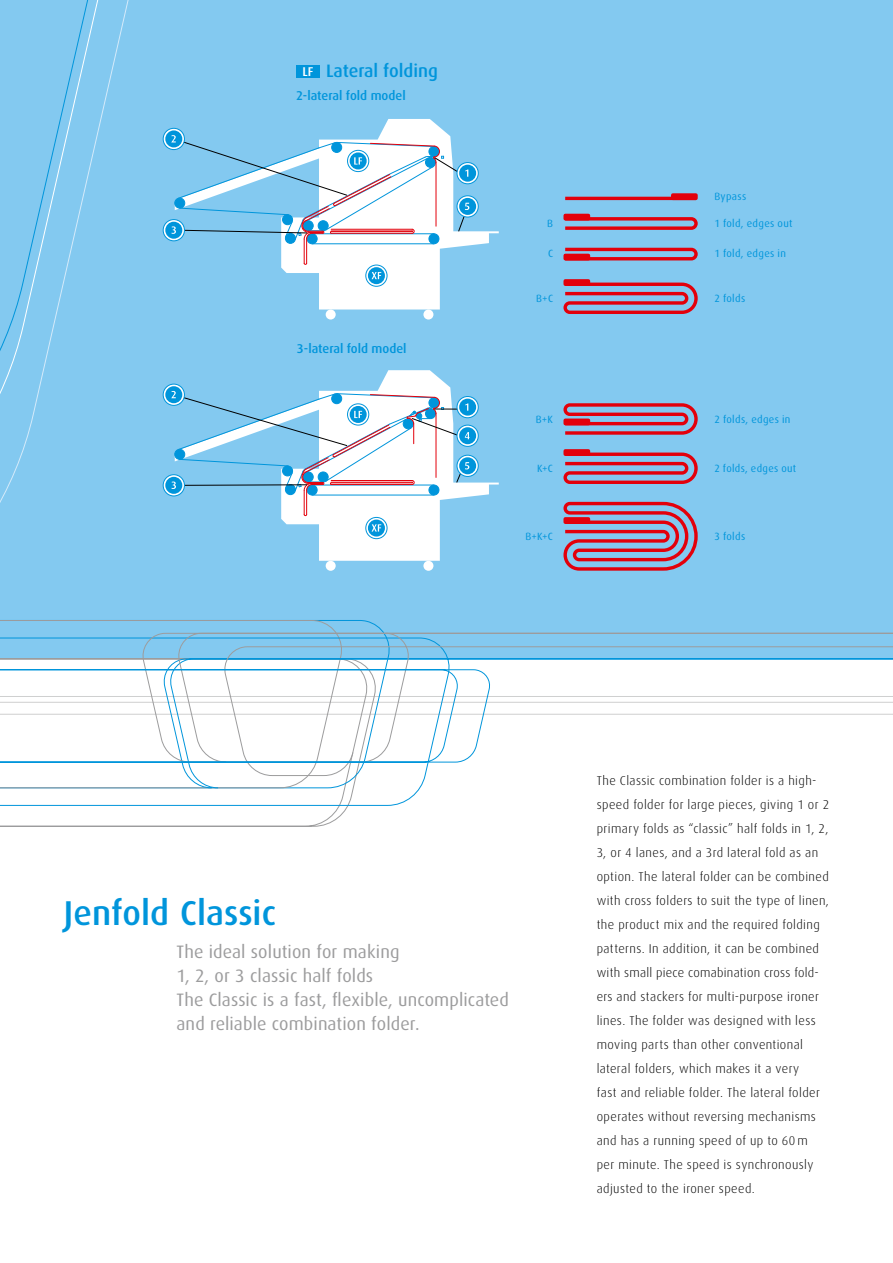
<style>
.page{position:relative;width:893px;height:1263px;background:#fff}
.page>*{position:absolute;margin:0;border:0;box-sizing:border-box;transform-origin:0 0}
.t1{font:500 34.5px "Dax";color:#0095db}
.t2{font:18px/24px "Dax";letter-spacing:.005em;color:#9c9c9d}
.t3{font:500 18px "Dax";color:#0095db}
.t4{font:300 12.75px/24px "Dax";letter-spacing:.03em;color:#000}
.t5{font:500 12.75px "Dax";color:#0095db}
.t6{font:10.5px "Dax";letter-spacing:.03em;color:#0095db}
.s1{font-size:12.75px;color:#fff}
</style>
<div class="page">
<div style="left:0;top:0;width:893px;height:633px;background:#83c9f0"></div>
<svg style="left:0;top:806px;width:348px;height:21px"></svg>
<svg style="left:0;top:620px;width:344px;height:17px;background:#84c4e9"></svg>
<svg style="left:0;top:637px;width:426px;height:169px"></svg>
<svg style="left:141px;top:633px;width:752px;height:143px"></svg>
<svg style="left:0;top:669px;width:491px;height:93px"></svg>
<svg style="left:563px;top:195px;width:135px;height:67px;background:#9a98b8"></svg>
<div style="left:671px;top:193px;width:27px;height:7px;border:3px solid #e3000b"></div>
<div style="left:563px;top:214px;width:27px;height:6px;border:3px solid #e3000b"></div>
<div style="left:563px;top:254px;width:27px;height:6px;border:3px solid #e3000b"></div>
<svg style="left:563px;top:281px;width:135px;height:34px;background:#a87b97"></svg>
<div style="left:563px;top:279px;width:27px;height:7px;border:3px solid #e3000b"></div>
<svg style="left:563px;top:403px;width:135px;height:168px;background:#a189a7"></svg>
<div style="left:563px;top:418px;width:27px;height:7px;border:3px solid #e3000b"></div>
<div style="left:563px;top:449px;width:27px;height:7px;border:3px solid #e3000b"></div>
<div style="left:563px;top:517px;width:27px;height:7px;border:3px solid #e3000b"></div>
<svg style="left:175px;top:119px;width:324px;height:190px;fill:#83c9f0"></svg>
<div style="left:326px;top:309px;width:10px;height:11px;background:#fff;border-radius:50%"></div>
<div style="left:423px;top:309px;width:10px;height:11px;background:#fff;border-radius:50%"></div>
<svg style="left:175px;top:370px;width:324px;height:191px;fill:#83c9f0"></svg>
<div style="left:326px;top:561px;width:10px;height:10px;background:#fff;border-radius:50%"></div>
<div style="left:423px;top:561px;width:10px;height:10px;background:#fff;border-radius:50%"></div>
<svg style="left:163px;top:128px;width:21px;height:22px"></svg>
<div style="left:163px;top:128px;width:22px;height:22px;border:1px solid #0095db;border-radius:50%"></div>
<div style="left:165px;top:130px;width:17px;height:17px;background:#0095db;border-radius:50%"></div>
<svg style="left:163px;top:220px;width:21px;height:21px"></svg>
<div style="left:163px;top:219px;width:22px;height:22px;border:1px solid #0095db;border-radius:50%"></div>
<div style="left:165px;top:222px;width:17px;height:17px;background:#0095db;border-radius:50%"></div>
<svg style="left:457px;top:455px;width:21px;height:21px"></svg>
<div style="left:457px;top:455px;width:22px;height:22px;border:1px solid #0095db;border-radius:50%"></div>
<div style="left:459px;top:457px;width:17px;height:17px;background:#0095db;border-radius:50%"></div>
<svg style="left:457px;top:425px;width:21px;height:21px"></svg>
<div style="left:457px;top:425px;width:22px;height:22px;border:1px solid #0095db;border-radius:50%"></div>
<div style="left:459px;top:427px;width:17px;height:17px;background:#0095db;border-radius:50%"></div>
<svg style="left:457px;top:396px;width:21px;height:22px"></svg>
<div style="left:457px;top:396px;width:22px;height:22px;border:1px solid #0095db;border-radius:50%"></div>
<div style="left:459px;top:399px;width:17px;height:17px;background:#0095db;border-radius:50%"></div>
<svg style="left:457px;top:163px;width:21px;height:21px"></svg>
<div style="left:457px;top:162px;width:22px;height:22px;border:1px solid #0095db;border-radius:50%"></div>
<div style="left:459px;top:165px;width:17px;height:17px;background:#0095db;border-radius:50%"></div>
<svg style="left:163px;top:475px;width:21px;height:21px"></svg>
<div style="left:163px;top:474px;width:22px;height:22px;border:1px solid #0095db;border-radius:50%"></div>
<div style="left:165px;top:477px;width:17px;height:17px;background:#0095db;border-radius:50%"></div>
<svg style="left:366px;top:265px;width:21px;height:21px"></svg>
<div style="left:365px;top:265px;width:22px;height:22px;border:1px solid #0095db;border-radius:50%"></div>
<div style="left:368px;top:267px;width:17px;height:17px;background:#0095db;border-radius:50%"></div>
<svg style="left:372px;top:272px;width:9px;height:7px"></svg>
<svg style="left:366px;top:517px;width:21px;height:22px"></svg>
<div style="left:365px;top:517px;width:22px;height:22px;border:1px solid #0095db;border-radius:50%"></div>
<div style="left:368px;top:519px;width:17px;height:17px;background:#0095db;border-radius:50%"></div>
<svg style="left:372px;top:524px;width:9px;height:8px"></svg>
<svg style="left:457px;top:196px;width:21px;height:21px"></svg>
<div style="left:457px;top:195px;width:22px;height:22px;border:1px solid #0095db;border-radius:50%"></div>
<div style="left:459px;top:198px;width:17px;height:17px;background:#0095db;border-radius:50%"></div>
<svg style="left:171px;top:135px;width:298px;height:130px"></svg>
<svg style="left:163px;top:384px;width:21px;height:21px"></svg>
<div style="left:163px;top:384px;width:22px;height:22px;border:1px solid #0095db;border-radius:50%"></div>
<div style="left:165px;top:386px;width:17px;height:17px;background:#0095db;border-radius:50%"></div>
<svg style="left:171px;top:391px;width:298px;height:125px"></svg>
<div style="left:296px;top:65px;width:23px;height:12px;background:#0095db"></div>
<h2 class="t3" style="left:302px;top:61px;width:137px"><span class="s1">LF</span> Lateral folding</h2>
<p class="t5" style="left:296px;top:89px;width:111px">2-lateral fold model</p>
<p class="t5" style="left:297px;top:341px;width:111px">3-lateral fold model</p>
<p class="t6" style="left:547px;top:217px;width:7px">B</p>
<p class="t6" style="left:548px;top:248px;width:7px">C</p>
<p class="t6" style="left:536px;top:292px;width:18px">B+C</p>
<p class="t6" style="left:536px;top:413px;width:19px">B+K</p>
<p class="t6" style="left:537px;top:463px;width:17px">K+C</p>
<p class="t6" style="left:525px;top:531px;width:29px">B+K+C</p>
<p class="t6" style="left:714px;top:191px;width:33px">Bypass</p>
<p class="t6" style="left:714px;top:217px;width:80px">1 fold, edges out</p>
<p class="t6" style="left:714px;top:248px;width:73px">1 fold, edges in</p>
<p class="t6" style="left:714px;top:292px;width:32px">2 folds</p>
<p class="t6" style="left:714px;top:413px;width:78px">2 folds, edges in</p>
<p class="t6" style="left:714px;top:463px;width:83px">2 folds, edges out</p>
<p class="t6" style="left:714px;top:531px;width:32px">3 folds</p>
<h1 class="t1" style="left:64px;top:894px;width:214px">Jenfold Classic</h1>
<h2 class="t2" style="left:176px;top:940px;width:334px">The ideal solution for making<br>1, 2, or 3 classic half folds<br>The Classic is a fast, flexible, uncomplicated and reliable combination folder.</h2>
<p class="t4" style="left:597px;top:769px;width:234px">The Classic combination folder is a high&shy;speed folder for large pieces, giving 1 or 2 primary folds as “classic” half folds in 1, 2, 3, or 4 lanes, and a 3rd lateral fold as an option. The lateral folder can be combined with cross folders to suit the type of linen, the product mix and the required folding patterns. In addition, it can be combined with small piece comabination cross fold&shy;ers and stackers for multi-purpose ironer lines. The folder was designed with less moving parts than other conventional lateral folders, which makes it a very<br>fast and reliable folder. The lateral folder operates without reversing mechanisms and has a running speed of up to 60 m<br>per minute. The speed is synchronously adjusted to the ironer speed.</p>
</div>
